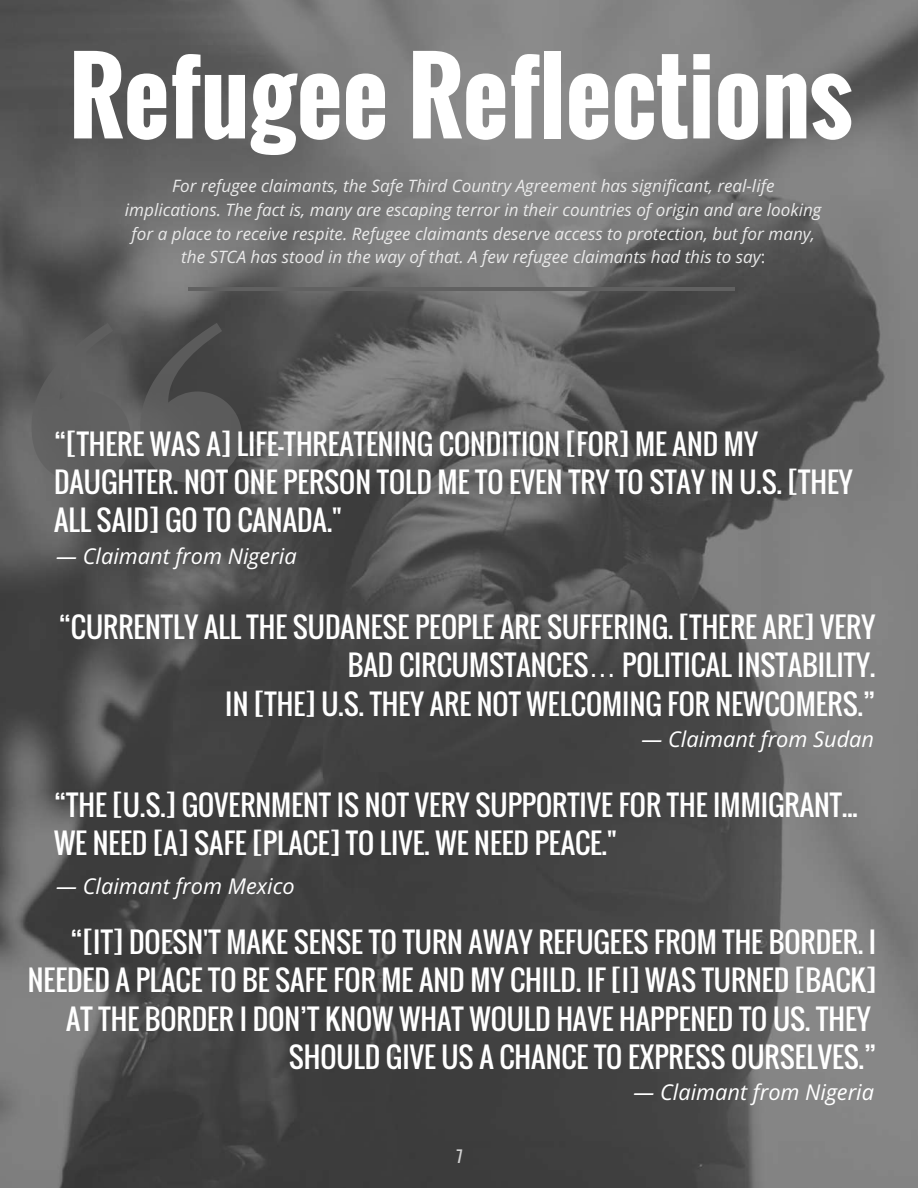
<style>
.page{position:relative;width:918px;height:1188px;background:#fff}
.page>*{position:absolute;margin:0;border:0;box-sizing:border-box;transform-origin:0 0}
.t1{font:700 99.6px "Oswald";color:#fff}
.t2{font:28.05px/38.2px "Oswald";color:#fff}
.t3{font:italic 21.75px "Open Sans";color:#fff}
.t4{font:italic 17.1px/23.7px "Open Sans";color:#e9e9e9;text-align:center}
.t5{font:15.6px "Oswald";color:#d2d2d2}
.s1{font-style:normal}
.s2{font-family:"Liberation Sans"}
</style>
<div class="page">
<img style="left:0;top:0;width:918px;height:1188px">
<hr style="left:188px;top:287px;width:547px;height:3px;background:#616161">
<svg style="left:32px;top:323px;width:98px;height:160px;background:#5e5e5e"></svg>
<svg style="left:140px;top:323px;width:102px;height:160px;background:#515151"></svg>
<h1 class="t1" style="left:69px;top:20px;width:785px">Refugee Reflections</h1>
<p class="t4" style="left:125px;top:174px;width:698px">For refugee claimants, the Safe Third Country Agreement has significant, real-life implications. The fact is, many are escaping terror in their countries of origin and are looking for a place to receive respite. Refugee claimants deserve access to protection, but for many, the STCA has stood in the way of that. A few refugee claimants had this to say<span class="s1">:</span></p>
<p class="t2" style="left:54px;top:424px;width:800px">“[THERE WAS A] LIFE-THREATENING CONDITION [FOR] ME AND MY<br>DAUGHTER. NOT ONE PERSON TOLD ME TO EVEN TRY TO STAY IN U.S. [THEY<br>ALL SAID] GO TO CANADA."</p>
<p class="t3" style="left:56px;top:540px;width:242px">— Claimant from Nigeria</p>
<p class="t2" style="left:59px;top:607px;width:818px;text-align:right">“CURRENTLY ALL THE SUDANESE PEOPLE ARE SUFFERING. [THERE ARE] VERY<br>BAD CIRCUMSTANCES<span class="s2">…</span> POLITICAL INSTABILITY.<br>IN [THE] U.S. THEY ARE NOT WELCOMING FOR NEWCOMERS.”</p>
<p class="t3" style="left:642px;top:724px;width:234px">— Claimant from Sudan</p>
<p class="t2" style="left:54px;top:785px;width:805px">“THE [U.S.] GOVERNMENT IS NOT VERY SUPPORTIVE FOR THE IMMIGRANT...<br>WE NEED [A] SAFE [PLACE] TO LIVE. WE NEED PEACE."</p>
<p class="t3" style="left:56px;top:871px;width:240px">— Claimant from Mexico</p>
<p class="t2" style="left:28px;top:922px;width:850px;text-align:right">“[IT] DOESN'T MAKE SENSE TO TURN AWAY REFUGEES FROM THE BORDER. I NEEDED A PLACE TO BE SAFE FOR ME AND MY CHILD. IF [I] WAS TURNED [BACK] AT THE BORDER I DON’T KNOW WHAT WOULD HAVE HAPPENED TO US. THEY SHOULD GIVE US A CHANCE TO EXPRESS OURSELVES.”</p>
<p class="t5" style="left:456px;top:1145px;width:8px">7</p>
<p class="t3" style="left:634px;top:1077px;width:242px">— Claimant from Nigeria</p>
</div>
